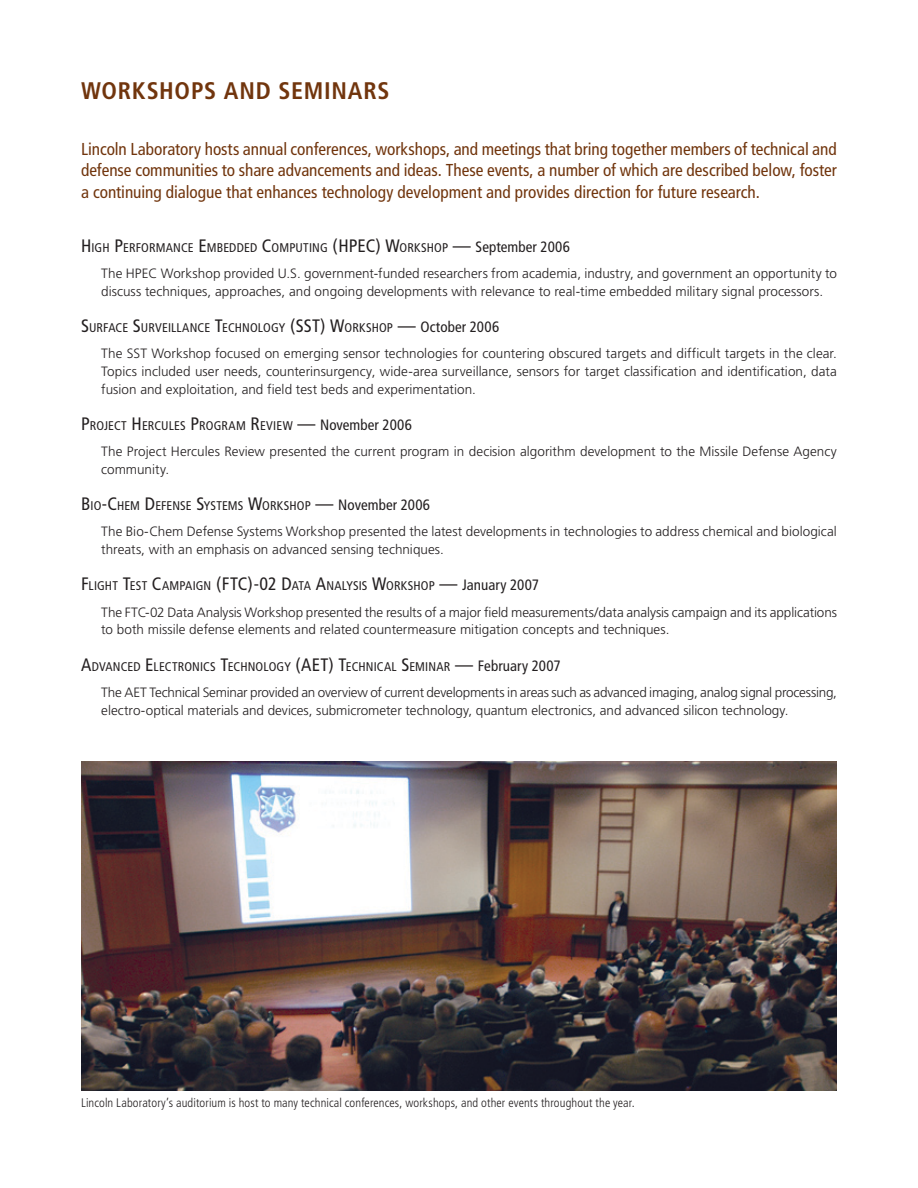
<style>
.page{position:relative;width:918px;height:1188px;background:#fff}
.page>*{position:absolute;margin:0;border:0;box-sizing:border-box;transform-origin:0 0}
.t1{font:700 condensed 24px "Frutiger";letter-spacing:.03em;color:#71350d}
.t2{font:condensed 17.25px/21.8px "Frutiger";color:#71350d;text-align:justify}
.t3{font:condensed 15px "Frutiger";letter-spacing:.005em;color:#231f20}
.t4{font:300 13.5px/18px "Frutiger";color:#231f20}
.t5{font:condensed 12.6px "Frutiger";letter-spacing:.01em;color:#231f20}
.t6{font:300 condensed 12.3px "Frutiger";letter-spacing:.01em;color:#231f20}
.s1{font-size:18px}
.s2{font-size:12.6px}
.s3{font-size:15px}
</style>
<div class="page">
<img style="left:81px;top:762px;width:756px;height:328px">
<h1 class="t1" style="left:81px;top:76px;width:310px">WORKSHOPS AND SEMINARS</h1>
<p class="t2" style="left:81px;top:138px;width:757px">Lincoln Laboratory hosts annual conferences, workshops, and meetings that bring together members of technical and defense communities to share advancements and ideas. These events, a number of which are described below, foster a continuing dialogue that enhances technology development and provides direction for future research.</p>
<p class="t5" style="left:81px;top:240px;width:268px"><span class="s1">H</span> igh <span class="s1">P</span>erformance <span class="s1">E</span>mbedded <span class="s1">C</span>omputing <span class="s1">(HPEC</span></p>
<p class="t3" style="left:376px;top:238px;width:196px"><span class="s1">) W</span><span class="s2">orkshop</span> <span class="s1">—</span> September 2006</p>
<p class="t4" style="left:101px;top:265px;width:737px">The HPEC Workshop provided U.S. government-funded researchers from academia, industry, and government an opportunity to discuss techniques, approaches, and ongoing developments with relevance to real-time embedded military signal processors.</p>
<p class="t5" style="left:81px;top:320px;width:420px"><span class="s1">S</span>urface <span class="s1">S</span>urveillance <span class="s1">T</span>echnology <span class="s1">(SST) W</span>orkshop <span class="s1">—</span> <span class="s3">October 2006</span></p>
<p class="t4" style="left:101px;top:345px;width:737px;text-align:justify">The SST Workshop focused on emerging sensor technologies for countering obscured targets and difficult targets in the clear.<br>Topics included user needs, counterinsurgency, wide-area surveillance, sensors for target classification and identification, data fusion and exploitation, and field test beds and experimentation.</p>
<p class="t5" style="left:81px;top:418px;width:333px"><span class="s1">P</span>roject <span class="s1">H</span> ercules <span class="s1">P</span>rogram <span class="s1">R</span>eview <span class="s1">—</span> <span class="s3">November 2006</span></p>
<p class="t4" style="left:101px;top:443px;width:737px">The Project Hercules Review presented the current program in decision algorithm development to the Missile Defense Agency community.</p>
<p class="t5" style="left:81px;top:499px;width:351px"><span class="s1">B</span> io<span class="s1">-C</span>hem <span class="s1">D</span> efense <span class="s1">S</span>ystems <span class="s1">W</span>orkshop <span class="s1">—</span> <span class="s3">November 2006</span></p>
<p class="t4" style="left:101px;top:523px;width:737px">The Bio-Chem Defense Systems Workshop presented the latest developments in technologies to address chemical and biological threats, with an emphasis on advanced sensing techniques.</p>
<p class="t5" style="left:81px;top:579px;width:459px"><span class="s1">F</span>light <span class="s1">T</span>est <span class="s1">C</span>ampaign <span class="s1">(FTC)-02 D</span>ata <span class="s1">A</span>nalysis <span class="s1">W</span>orkshop <span class="s1">—</span> <span class="s3">January 2007</span></p>
<p class="t4" style="left:101px;top:603px;width:737px">The FTC-02 Data Analysis Workshop presented the results of a major field measurements/data analysis campaign and its applications to both missile defense elements and related countermeasure mitigation concepts and techniques.</p>
<p class="t5" style="left:81px;top:659px;width:481px"><span class="s1">A</span>dvanced <span class="s1">E</span> lectronics <span class="s1">T</span>echnology <span class="s1">(AET) T</span>echnical <span class="s1">S</span>eminar <span class="s1">—</span> <span class="s3">February 2007</span></p>
<p class="t4" style="left:101px;top:683px;width:737px">The AET Technical Seminar provided an overview of current developments in areas such as advanced imaging, analog signal processing, electro-optical materials and devices, submicrometer technology, quantum electronics, and advanced silicon technology.</p>
<p class="t6" style="left:81px;top:1096px;width:555px">Lincoln Laboratory’s auditorium is host to many technical conferences, workshops, and other events throughout the year.</p>
</div>
